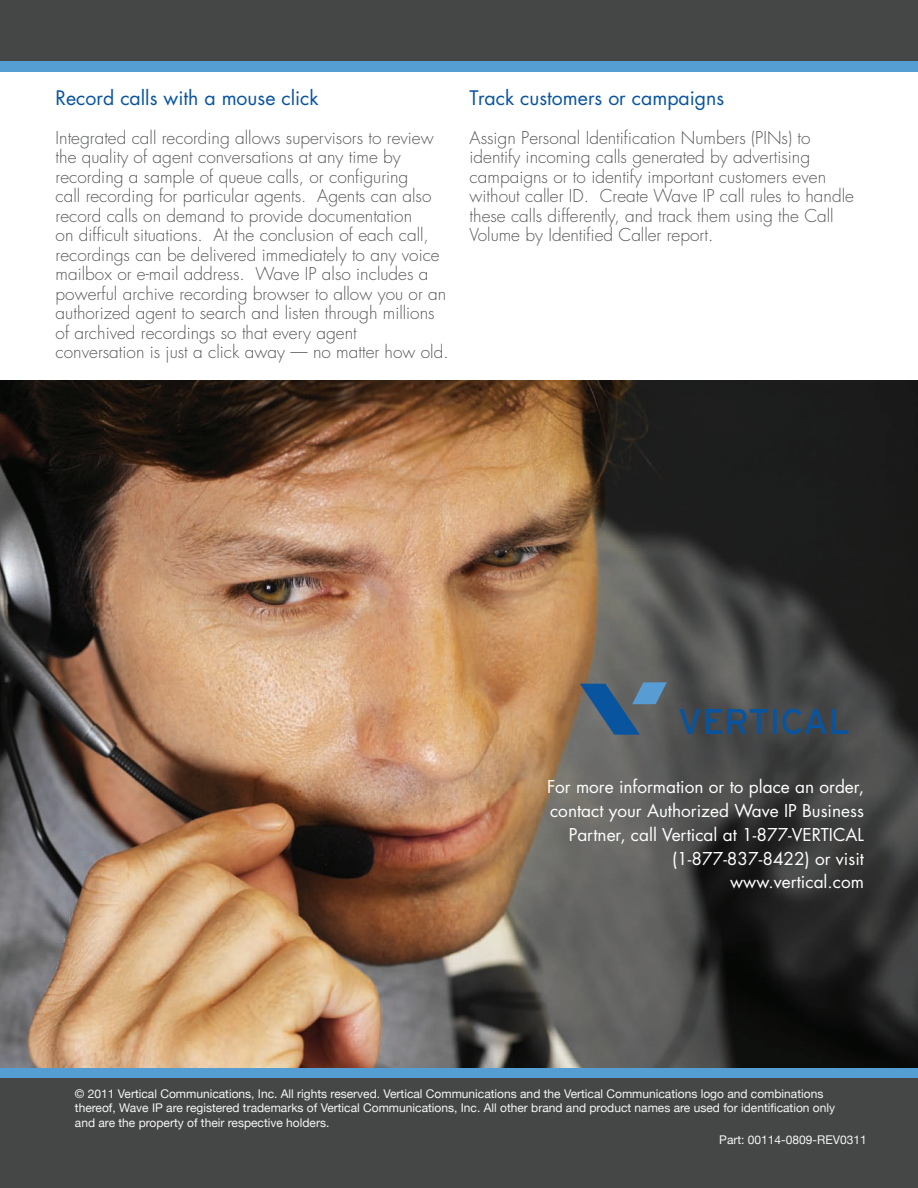
<style>
.page{position:relative;width:918px;height:1188px;background:#fff}
.page>*{position:absolute;margin:0;border:0;box-sizing:border-box;transform-origin:0 0}
.t1{font:35.7px "Interstate";color:#09549e}
.t2{font:19.5px "Futura";color:#09549e}
.t3{font:300 17.25px/19.5px "Futura";color:#57585a}
.t4{font:17.25px/24px "Futura";color:#fff;text-align:right}
.t5{font:12px/14.4px "Helvetica Neue";color:#f6f6f6}
</style>
<div class="page">
<img style="left:0;top:380px;width:918px;height:688px">
<div style="left:0;top:0;width:918px;height:61px;background:#454646"></div>
<div style="left:0;top:61px;width:918px;height:10px;background:#559ed3"></div>
<div style="left:0;top:1078px;width:918px;height:110px;background:#454646"></div>
<div style="left:0;top:1068px;width:918px;height:10px;background:#559ed3"></div>
<svg style="left:580px;top:682px;width:87px;height:53px;background:#4a6781"></svg>
<p class="t2" style="left:56px;top:84px;width:265px">Record calls with a mouse click</p>
<p class="t3" style="left:56px;top:128px;width:395px">Integrated call recording allows supervisors to review the quality of agent conversations at any time by recording a sample of queue calls, or configuring<br>call recording for particular agents. Agents can also record calls on demand to provide documentation<br>on difficult situations. At the conclusion of each call, recordings can be delivered immediately to any voice mailbox or e-mail address. Wave IP also includes a powerful archive recording browser to allow you or an authorized agent to search and listen through millions of archived recordings so that every agent conversation is just a click away — no matter how old.</p>
<p class="t2" style="left:470px;top:84px;width:256px">Track customers or campaigns</p>
<p class="t3" style="left:470px;top:128px;width:386px">Assign Personal Identification Numbers (PINs) to identify incoming calls generated by advertising campaigns or to identify important customers even without caller ID. Create Wave IP call rules to handle these calls differently, and track them using the Call Volume by Identified Caller report.</p>
<h1 class="t1" style="left:678px;top:701px;width:174px">VERTICAL</h1>
<p class="t4" style="left:547px;top:774px;width:319px">For more information or to place an order, contact your Authorized Wave IP Business Partner, call Vertical at 1-877-VERTICAL (1-877-837-8422) or visit www.vertical.com</p>
<p class="t5" style="left:75px;top:1086px;width:762px">© 2011 Vertical Communications, Inc. All rights reserved. Vertical Communications and the Vertical Communications logo and combinations thereof, Wave IP are registered trademarks of Vertical Communications, Inc. All other brand and product names are used for identification only and are the property of their respective holders.</p>
<p class="t5" style="left:719px;top:1132px;width:149px">Part: 00114-0809-REV0311</p>
</div>
